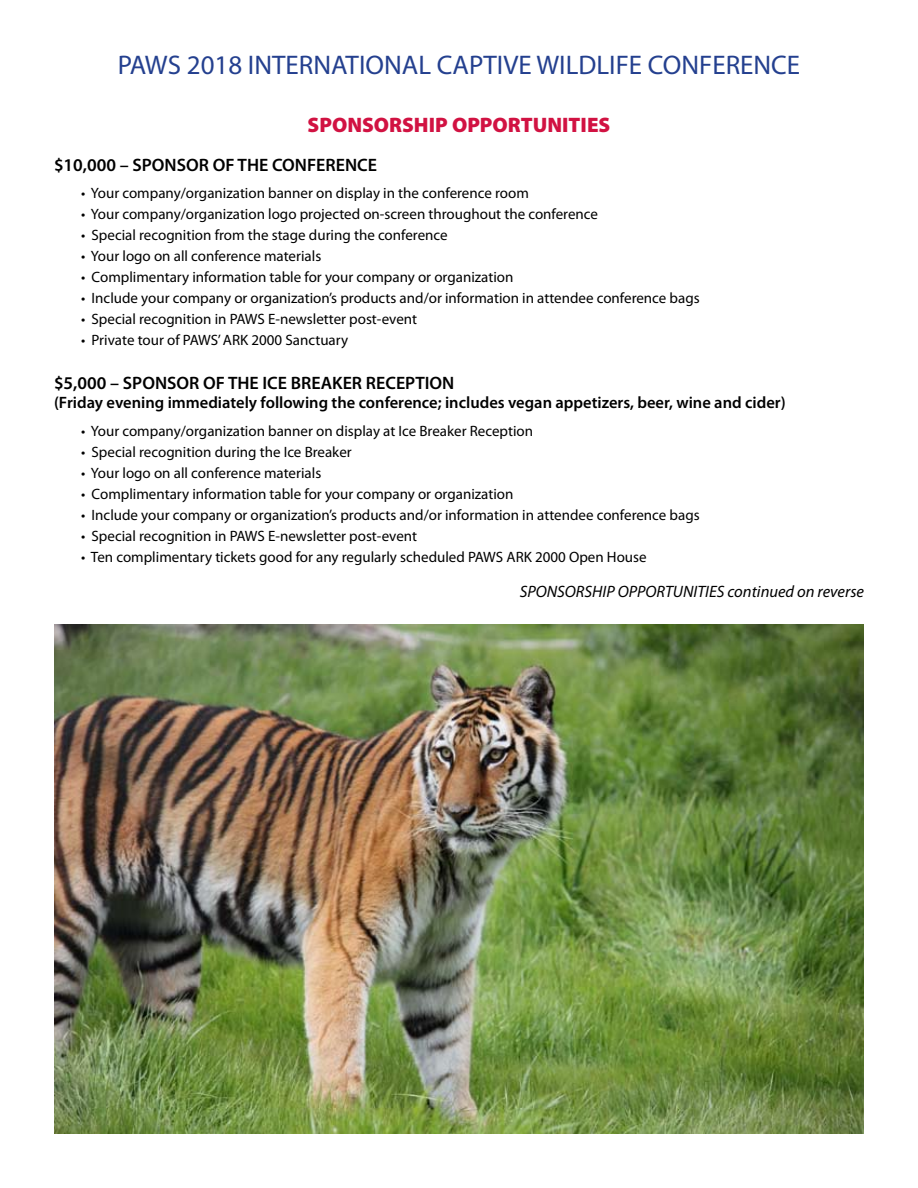
<style>
.page{position:relative;width:918px;height:1188px;background:#fff}
.page>*{position:absolute;margin:0;border:0;box-sizing:border-box;transform-origin:0 0}
.t1{font:27px "Myriad Pro";color:#24408f}
.t2{font:900 21px "Myriad Pro";color:#d11242}
.t3{font:600 18px "Myriad Pro";color:#000}
.t4{font:600 16.5px "Myriad Pro";color:#000}
.t5{font:italic 16.5px "Myriad Pro";color:#000}
.t6{font:15px "Myriad Pro";color:#000}
</style>
<div class="page">
<img style="left:54px;top:624px;width:810px;height:510px">
<h1 class="t1" style="left:118px;top:49px;width:684px">PAWS 2018 INTERNATIONAL CAPTIVE WILDLIFE CONFERENCE</h1>
<h2 class="t2" style="left:308px;top:111px;width:304px">SPONSORSHIP OPPORTUNITIES</h2>
<p class="t3" style="left:54px;top:154px;width:325px">$10,000 – SPONSOR OF THE CONFERENCE</p>
<p class="t6" style="left:81px;top:184px;width:449px">• Your company/organization banner on display in the conference room</p>
<p class="t6" style="left:81px;top:205px;width:519px">• Your company/organization logo projected on-screen throughout the conference</p>
<p class="t6" style="left:81px;top:226px;width:368px">• Special recognition from the stage during the conference</p>
<p class="t6" style="left:81px;top:247px;width:242px">• Your logo on all conference materials</p>
<p class="t6" style="left:81px;top:268px;width:434px">• Complimentary information table for your company or organization</p>
<p class="t6" style="left:81px;top:289px;width:620px">• Include your company or organization’s products and/or information in attendee conference bags</p>
<p class="t6" style="left:81px;top:310px;width:338px">• Special recognition in PAWS E-newsletter post-event</p>
<p class="t6" style="left:81px;top:331px;width:269px">• Private tour of PAWS’ ARK 2000 Sanctuary</p>
<p class="t3" style="left:54px;top:371px;width:402px">$5,000 – SPONSOR OF THE ICE BREAKER RECEPTION</p>
<p class="t4" style="left:54px;top:392px;width:733px">(Friday evening immediately following the conference; includes vegan appetizers, beer, wine and cider)</p>
<p class="t6" style="left:81px;top:422px;width:454px">• Your company/organization banner on display at Ice Breaker Reception</p>
<p class="t6" style="left:81px;top:443px;width:272px">• Special recognition during the Ice Breaker</p>
<p class="t6" style="left:81px;top:464px;width:242px">• Your logo on all conference materials</p>
<p class="t6" style="left:81px;top:485px;width:434px">• Complimentary information table for your company or organization</p>
<p class="t6" style="left:81px;top:506px;width:620px">• Include your company or organization’s products and/or information in attendee conference bags</p>
<p class="t6" style="left:81px;top:527px;width:338px">• Special recognition in PAWS E-newsletter post-event</p>
<p class="t6" style="left:81px;top:548px;width:567px">• Ten complimentary tickets good for any regularly scheduled PAWS ARK 2000 Open House</p>
<p class="t5" style="left:520px;top:581px;width:346px">SPONSORSHIP OPPORTUNITIES continued on reverse</p>
</div>
